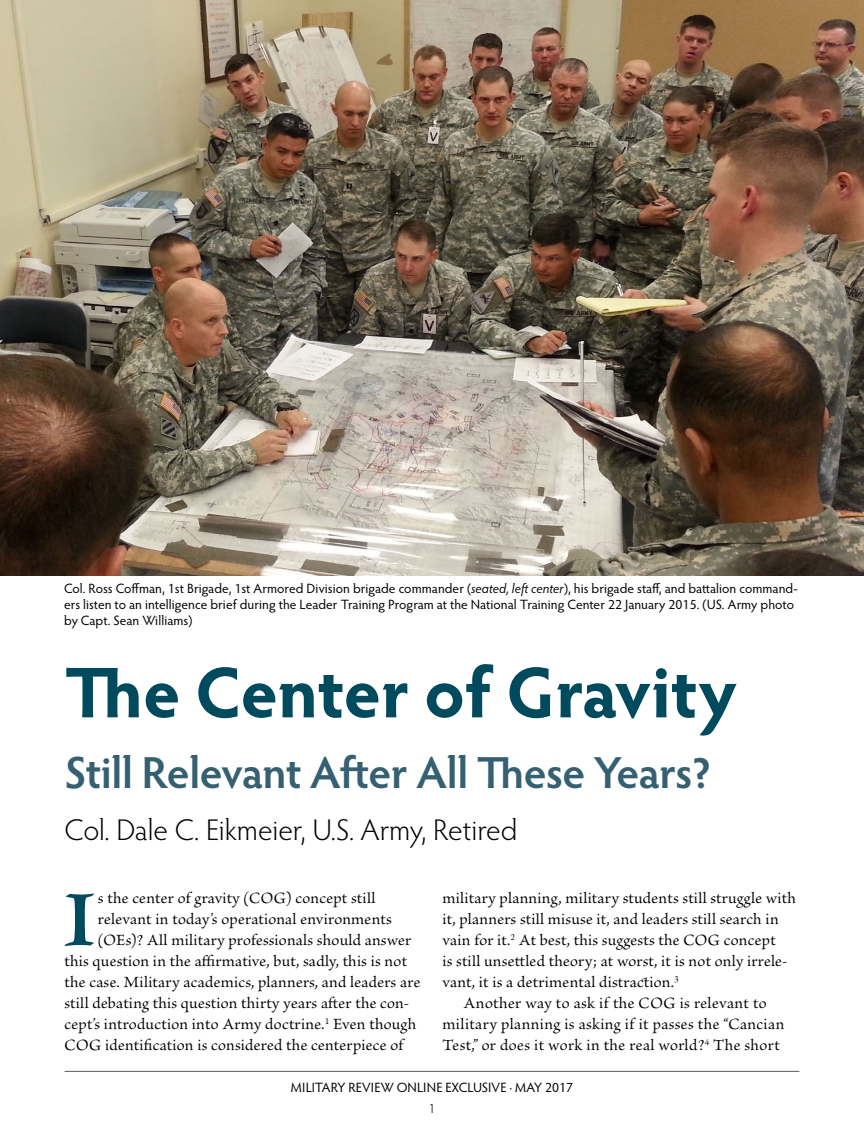
<style>
.page{position:relative;width:864px;height:1134px;background:#fff}
.page>*{position:absolute;margin:0;border:0;box-sizing:border-box;transform-origin:0 0}
.t1{font:87.3px "Brioso Pro Bold Disp";color:#004a5d}
.t2{font:700 72px "Hypatia Sans Pro";letter-spacing:-.005em;color:#004a5d}
.t3{font:600 45px "Hypatia Sans Pro";letter-spacing:-.015em;color:#356072}
.t4{font:300 30px "Hypatia Sans Pro";color:#000}
.t5{font:16.5px "Brioso Pro";letter-spacing:.015em;color:#000}
.t6{font:13.5px/16.5px "Hypatia Sans Pro";color:#000}
.t7{font:300 13.5px "Hypatia Sans Pro";color:#000}
.s1{font-style:italic}
</style>
<div class="page">
<hr style="left:65px;top:1071px;width:734px;height:1px;background:#58595b">
<img style="left:0;top:1px;width:864px;height:575px">
<p class="t6" style="left:64px;top:579px;width:735px">Col. Ross Coffman, 1st Brigade, 1st Armored Division brigade commander (<span class="s1">seated, left center</span>), his brigade staff, and battalion command&shy;ers listen to an intelligence brief during the Leader Training Program at the National Training Center 22 January 2015. (US. Army photo by Capt. Sean Williams)</p>
<h2 class="t2" style="left:64px;top:642px;width:674px">The Center of Gravity</h2>
<h3 class="t3" style="left:64px;top:741px;width:649px">Still Relevant After All These Years?</h3>
<h3 class="t4" style="left:64px;top:810px;width:454px">Col. Dale C. Eikmeier, U.S. Army, Retired</h3>
<h1 class="t1" style="left:64px;top:874px;width:33px">I</h1>
<p class="t5" style="left:98px;top:889px;width:279px">s the center of gravity (COG) concept still</p>
<p class="t5" style="left:98px;top:910px;width:295px">relevant in today’s operational environments</p>
<p class="t5" style="left:98px;top:931px;width:315px">(OEs)? All military professionals should answer</p>
<p class="t5" style="left:65px;top:952px;width:344px">this question in the affirmative, but, sadly, this is not</p>
<p class="t5" style="left:65px;top:973px;width:357px">the case. Military academics, planners, and leaders are</p>
<p class="t5" style="left:65px;top:994px;width:346px">still debating this question thirty years after the con-</p>
<p class="t5" style="left:65px;top:1015px;width:353px">cept’s introduction into Army doctrine.<sup>1</sup> Even though</p>
<p class="t5" style="left:64px;top:1036px;width:340px">COG identification is considered the centerpiece of</p>
<p class="t5" style="left:442px;top:889px;width:355px">military planning, military students still struggle with</p>
<p class="t5" style="left:442px;top:910px;width:338px">it, planners still misuse it, and leaders still search in</p>
<p class="t5" style="left:442px;top:931px;width:335px">vain for it.<sup>2</sup> At best, this suggests the COG concept</p>
<p class="t5" style="left:442px;top:952px;width:347px">is still unsettled theory; at worst, it is not only irrele-</p>
<p class="t5" style="left:442px;top:973px;width:238px">vant, it is a detrimental distraction.<sup>3</sup></p>
<p class="t5" style="left:464px;top:994px;width:305px">Another way to ask if the COG is relevant to</p>
<p class="t5" style="left:442px;top:1015px;width:343px">military planning is asking if it passes the “Cancian</p>
<p class="t5" style="left:442px;top:1036px;width:339px">Test,” or does it work in the real world?<sup>4</sup> The short</p>
<p class="t6" style="left:291px;top:1079px;width:284px">MILITARY REVIEW ONLINE EXCLUSIVE · MAY 2017</p>
<p class="t7" style="left:429px;top:1100px;width:8px">1</p>
</div>
